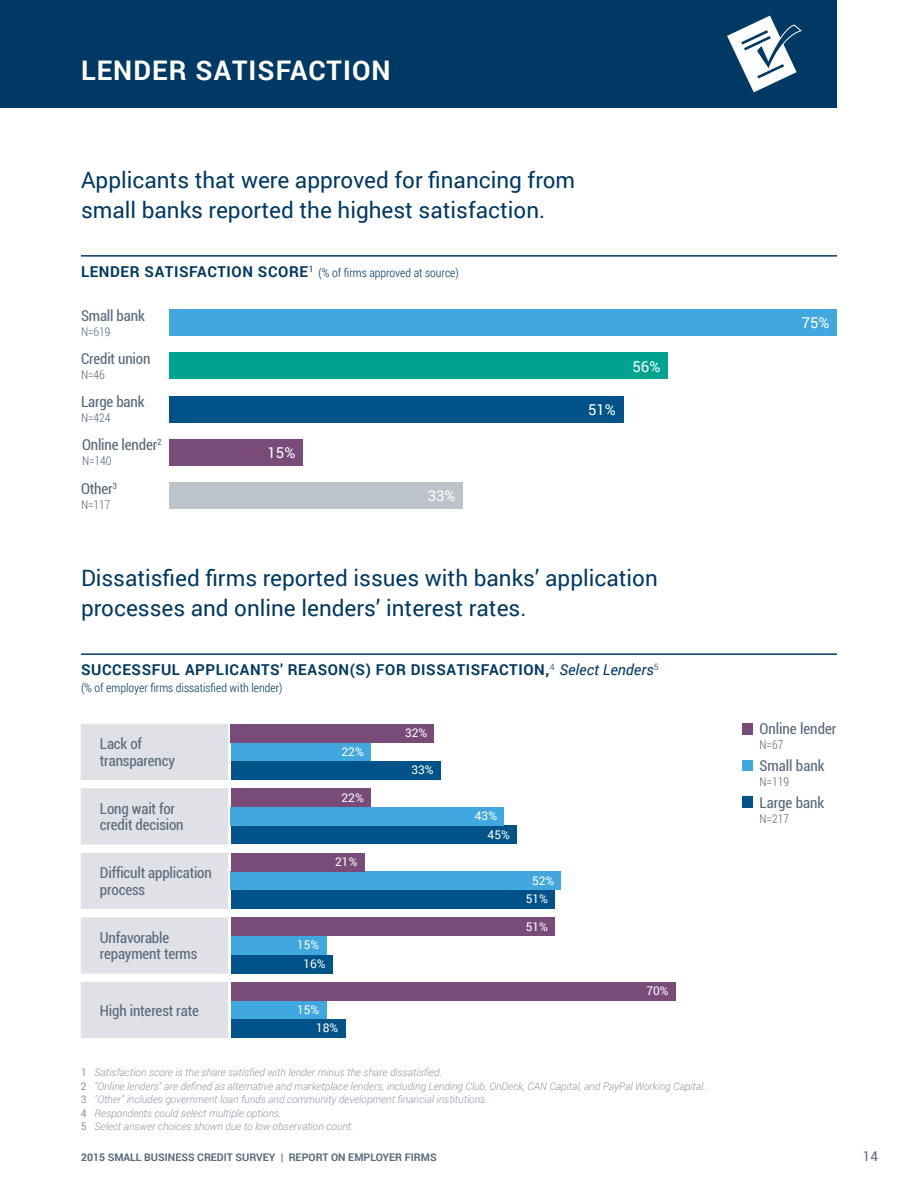
<style>
.page{position:relative;width:918px;height:1188px;background:#fff}
.page>*{position:absolute;margin:0;border:0;box-sizing:border-box;transform-origin:0 0}
.t1{font:700 27px "Roboto";letter-spacing:.04em;color:#fff}
.t2{font:22.5px/30px "Roboto";color:#003963}
.t3{font:condensed 15px/16.5px "Roboto";letter-spacing:-.01em;color:#59697b}
.t4{font:700 15px "Roboto";letter-spacing:.04em;color:#003963}
.t5{font:15px "Roboto";color:#fff}
.t6{font:13.5px "Roboto";color:#59697b}
.t7{font:300 12px "Roboto Condensed";color:#003963}
.t8{font:12px "Roboto";color:#fff}
.t9{font:300 12px "Roboto Condensed";letter-spacing:-.01em;color:#59697b}
.t10{font:italic 300 10.5px/13.5px "Roboto";color:#8c97a5}
.t11{font:700 10.5px "Roboto";color:#59697b}
.s1{font-family:"Roboto";font-weight:700;font-size:15px}
.s2{font-weight:400;font-style:italic}
.s3{font-weight:400;font-style:normal}
</style>
<div class="page">
<div style="left:0;top:0;width:837px;height:108px;background:#003963"></div>
<svg style="left:727px;top:16px;width:75px;height:76px"></svg>
<div style="left:169px;top:309px;width:668px;height:27px;background:#40a8de"></div>
<div style="left:169px;top:352px;width:499px;height:27px;background:#00a390"></div>
<div style="left:169px;top:396px;width:454px;height:27px;background:#005388"></div>
<hr style="left:81px;top:255px;width:756px;height:2px;background:#003963">
<div style="left:169px;top:482px;width:294px;height:27px;background:#bdc3cb"></div>
<div style="left:169px;top:439px;width:134px;height:27px;background:#784b79"></div>
<hr style="left:81px;top:653px;width:756px;height:2px;background:#003963">
<div style="left:742px;top:723px;width:11px;height:11px;background:#784b79"></div>
<div style="left:742px;top:760px;width:11px;height:11px;background:#40a8de"></div>
<div style="left:742px;top:797px;width:11px;height:11px;background:#005388"></div>
<div style="left:81px;top:724px;width:147px;height:56px;background:#dfe1e6"></div>
<div style="left:231px;top:761px;width:209px;height:19px;background:#005388"></div>
<div style="left:231px;top:743px;width:140px;height:18px;background:#40a8de"></div>
<div style="left:231px;top:724px;width:203px;height:19px;background:#784b79"></div>
<div style="left:81px;top:789px;width:147px;height:55px;background:#dfe1e6"></div>
<div style="left:231px;top:826px;width:286px;height:18px;background:#005388"></div>
<div style="left:231px;top:807px;width:273px;height:19px;background:#40a8de"></div>
<div style="left:231px;top:789px;width:140px;height:18px;background:#784b79"></div>
<div style="left:81px;top:853px;width:147px;height:56px;background:#dfe1e6"></div>
<div style="left:231px;top:890px;width:324px;height:19px;background:#005388"></div>
<div style="left:231px;top:872px;width:330px;height:18px;background:#40a8de"></div>
<div style="left:231px;top:853px;width:133px;height:19px;background:#784b79"></div>
<div style="left:81px;top:918px;width:147px;height:55px;background:#dfe1e6"></div>
<div style="left:231px;top:955px;width:101px;height:18px;background:#005388"></div>
<div style="left:231px;top:936px;width:95px;height:19px;background:#40a8de"></div>
<div style="left:231px;top:918px;width:324px;height:18px;background:#784b79"></div>
<div style="left:231px;top:1019px;width:114px;height:19px;background:#005388"></div>
<div style="left:81px;top:982px;width:147px;height:56px;background:#dfe1e6"></div>
<div style="left:231px;top:1001px;width:95px;height:18px;background:#40a8de"></div>
<div style="left:231px;top:982px;width:444px;height:19px;background:#784b79"></div>
<h1 class="t1" style="left:81px;top:51px;width:311px">LENDER SATISFACTION</h1>
<h2 class="t2" style="left:81px;top:164px;width:496px">Applicants that were approved for financing from small banks reported the highest satisfaction.</h2>
<p class="t7" style="left:81px;top:264px;width:379px"><span class="s1">LENDER SATISFACTION SCORE</span><sup>1</sup> (% of firms approved at source)</p>
<h3 class="t3" style="left:81px;top:307px;width:65px">Small bank</h3>
<p class="t9" style="left:81px;top:323px;width:31px">N=619</p>
<h3 class="t3" style="left:81px;top:350px;width:71px">Credit union</h3>
<p class="t9" style="left:81px;top:366px;width:25px">N=46</p>
<h3 class="t3" style="left:81px;top:393px;width:65px">Large bank</h3>
<p class="t9" style="left:81px;top:410px;width:31px">N=424</p>
<h3 class="t3" style="left:82px;top:436px;width:81px">Online lender<sup>2</sup></h3>
<p class="t9" style="left:82px;top:453px;width:31px">N=140</p>
<h3 class="t3" style="left:81px;top:480px;width:38px">Other<sup>3</sup></h3>
<p class="t9" style="left:81px;top:496px;width:31px">N=117</p>
<h3 class="t5" style="left:267px;top:442px;width:29px">15%</h3>
<h3 class="t5" style="left:428px;top:485px;width:29px">33%</h3>
<h3 class="t5" style="left:588px;top:399px;width:29px">51%</h3>
<h3 class="t5" style="left:633px;top:356px;width:29px">56%</h3>
<h2 class="t2" style="left:81px;top:562px;width:578px">Dissatisfied firms reported issues with banks’ application processes and online lenders’ interest rates.</h2>
<h3 class="t4" style="left:81px;top:659px;width:579px">SUCCESSFUL APPLICANTS' REASON(S) FOR DISSATISFACTION,<sup>4</sup> <span class="s2">Select Lenders</span><sup>5</sup></h3>
<p class="t7" style="left:81px;top:679px;width:203px">(% of employer firms dissatisfied with lender)</p>
<h3 class="t3" style="left:100px;top:735px;width:77px">Lack of transparency</h3>
<h3 class="t3" style="left:100px;top:800px;width:85px">Long wait for credit decision</h3>
<h3 class="t3" style="left:100px;top:864px;width:114px">Difficult application process</h3>
<h3 class="t3" style="left:100px;top:929px;width:99px">Unfavorable repayment terms</h3>
<h3 class="t3" style="left:100px;top:1002px;width:100px">High interest rate</h3>
<p class="t8" style="left:342px;top:743px;width:24px">22%</p>
<p class="t8" style="left:342px;top:789px;width:24px">22%</p>
<p class="t8" style="left:335px;top:854px;width:24px">21%</p>
<p class="t8" style="left:297px;top:937px;width:24px">15%</p>
<p class="t8" style="left:303px;top:955px;width:24px">16%</p>
<p class="t8" style="left:297px;top:1001px;width:24px">15%</p>
<p class="t8" style="left:316px;top:1020px;width:24px">18%</p>
<p class="t8" style="left:405px;top:724px;width:24px">32%</p>
<p class="t8" style="left:411px;top:762px;width:24px">33%</p>
<p class="t8" style="left:475px;top:808px;width:24px">43%</p>
<p class="t8" style="left:488px;top:826px;width:24px">45%</p>
<p class="t8" style="left:532px;top:872px;width:24px">52%</p>
<p class="t8" style="left:526px;top:891px;width:24px">51%</p>
<p class="t8" style="left:526px;top:918px;width:24px">51%</p>
<p class="t8" style="left:646px;top:983px;width:24px">70%</p>
<p class="t10" style="left:81px;top:1066px;width:626px"><span class="s3">1</span> Satisfaction score is the share satisfied with lender minus the share dissatisfied.<br><span class="s3">2</span> "Online lenders" are defined as alternative and marketplace lenders, including Lending Club, OnDeck, CAN Capital, and PayPal Working Capital.<br><span class="s3">3</span> "Other" includes government loan funds and community development financial institutions.<br><span class="s3">4</span> Respondents could select multiple options.<br><span class="s3">5</span> Select answer choices shown due to low observation count.</p>
<h3 class="t5" style="left:802px;top:313px;width:29px">75%</h3>
<h3 class="t3" style="left:759px;top:720px;width:79px">Online lender</h3>
<p class="t9" style="left:759px;top:737px;width:26px">N=67</p>
<h3 class="t3" style="left:759px;top:757px;width:67px">Small bank</h3>
<p class="t9" style="left:759px;top:774px;width:31px">N=119</p>
<h3 class="t3" style="left:759px;top:794px;width:66px">Large bank</h3>
<p class="t9" style="left:759px;top:810px;width:31px">N=217</p>
<p class="t11" style="left:81px;top:1150px;width:357px">2015 SMALL BUSINESS CREDIT SURVEY | REPORT ON EMPLOYER FIRMS</p>
<p class="t6" style="left:863px;top:1147px;width:17px">14</p>
</div>
